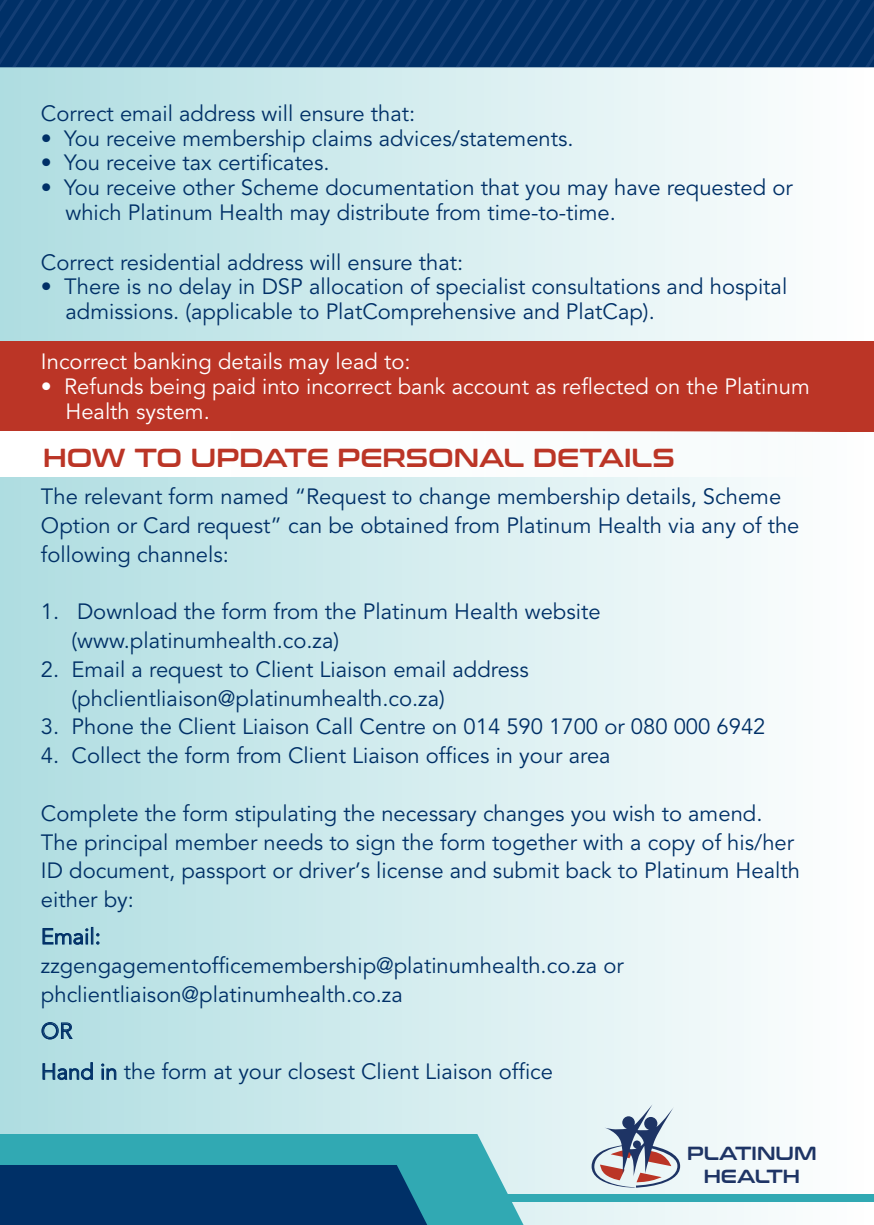
<style>
.page{position:relative;width:874px;height:1225px;background:#fff}
.page>*{position:absolute;margin:0;border:0;box-sizing:border-box;transform-origin:0 0}
.t1{font:26px "Conthrax Sb";color:#bb3526}
.t2{font:22px/28.8px "Avenir";color:#003067}
.t3{font:22px/24.8px "Avenir";color:#fff}
.t4{font:19px/22.6px "Conthrax Sb";color:#1e3465;text-align:center}
</style>
<div class="page">
<div style="left:0;top:67px;width:873px;height:1158px;background:linear-gradient(to right,#aedde1,#fefefe)"></div>
<div style="left:0;top:341px;width:873px;height:90px;background:#bb3526"></div>
<div style="left:0;top:431px;width:837px;height:45px;background:#fdfefe"></div>
<svg style="left:591px;top:1104px;width:89px;height:83px;background:#b7bac4"></svg>
<svg style="left:42px;top:927px;width:57px;height:18px"></svg>
<svg style="left:41px;top:1021px;width:33px;height:19px"></svg>
<svg style="left:42px;top:1061px;width:51px;height:19px"></svg>
<svg style="left:101px;top:1063px;width:16px;height:17px"></svg>
<svg style="left:0;top:0;width:873px;height:67px;background:#033269"></svg>
<svg style="left:0;top:1134px;width:523px;height:91px;background:#40afb8"></svg>
<div style="left:0;top:1165px;width:427px;height:60px;background:#003067"></div>
<div style="left:491px;top:1193px;width:382px;height:8px;background:#31a9b3"></div>
<p class="t2" style="left:41px;top:100px;width:375px">Correct email address will ensure that:</p>
<p class="t2" style="left:41px;top:124px;width:534px">• You receive membership claims advices/statements.</p>
<p class="t2" style="left:41px;top:149px;width:290px">• You receive tax certificates.</p>
<p class="t2" style="left:65px;top:176px;width:728px;line-height:24.8px;text-indent:-24px">• You receive other Scheme documentation that you may have requested or which Platinum Health may distribute from time-to-time.</p>
<p class="t2" style="left:41px;top:248px;width:423px">Correct residential address will ensure that:</p>
<p class="t2" style="left:65px;top:275px;width:723px;line-height:24.8px;text-indent:-24px">• There is no delay in DSP allocation of specialist consultations and hospital admissions. (applicable to PlatComprehensive and PlatCap).</p>
<p class="t3" style="left:41px;top:350px;width:371px">Incorrect banking details may lead to:</p>
<p class="t3" style="left:65px;top:374px;width:745px;text-indent:-24px">• Refunds being paid into incorrect bank account as reflected on the Platinum<br>Health system.</p>
<p class="t1" style="left:43px;top:438px;width:632px">HOW TO UPDATE PERSONAL DETAILS</p>
<p class="t2" style="left:41px;top:482px;width:759px">The relevant form named “Request to change membership details, Scheme<br>Option or Card request” can be obtained from Platinum Health via any of the following channels:</p>
<p class="t2" style="left:72px;top:598px;width:530px;text-indent:-31px">1. Download the form from the Platinum Health website (www.platinumhealth.co.za)</p>
<p class="t2" style="left:72px;top:655px;width:458px;text-indent:-31px">2. Email a request to Client Liaison email address (phclientliaison@platinumhealth.co.za)</p>
<p class="t2" style="left:41px;top:713px;width:725px">3. Phone the Client Liaison Call Centre on 014 590 1700 or 080 000 6942</p>
<p class="t2" style="left:41px;top:742px;width:571px">4. Collect the form from Client Liaison offices in your area</p>
<p class="t2" style="left:41px;top:799px;width:760px">Complete the form stipulating the necessary changes you wish to amend.<br>The principal member needs to sign the form together with a copy of his/her ID document, passport or driver’s license and submit back to Platinum Health either by:</p>
<p class="t2" style="left:41px;top:922px;width:584px">Email: zzgengagementofficemembership@platinumhealth.co.za or phclientliaison@platinumhealth.co.za</p>
<p class="t2" style="left:41px;top:1011px;width:513px;line-height:40.8px">OR<br>Hand in the form at your closest Client Liaison office</p>
<p class="t4" style="left:686px;top:1140px;width:131px">PLATINUM<br>HEALTH</p>
</div>
